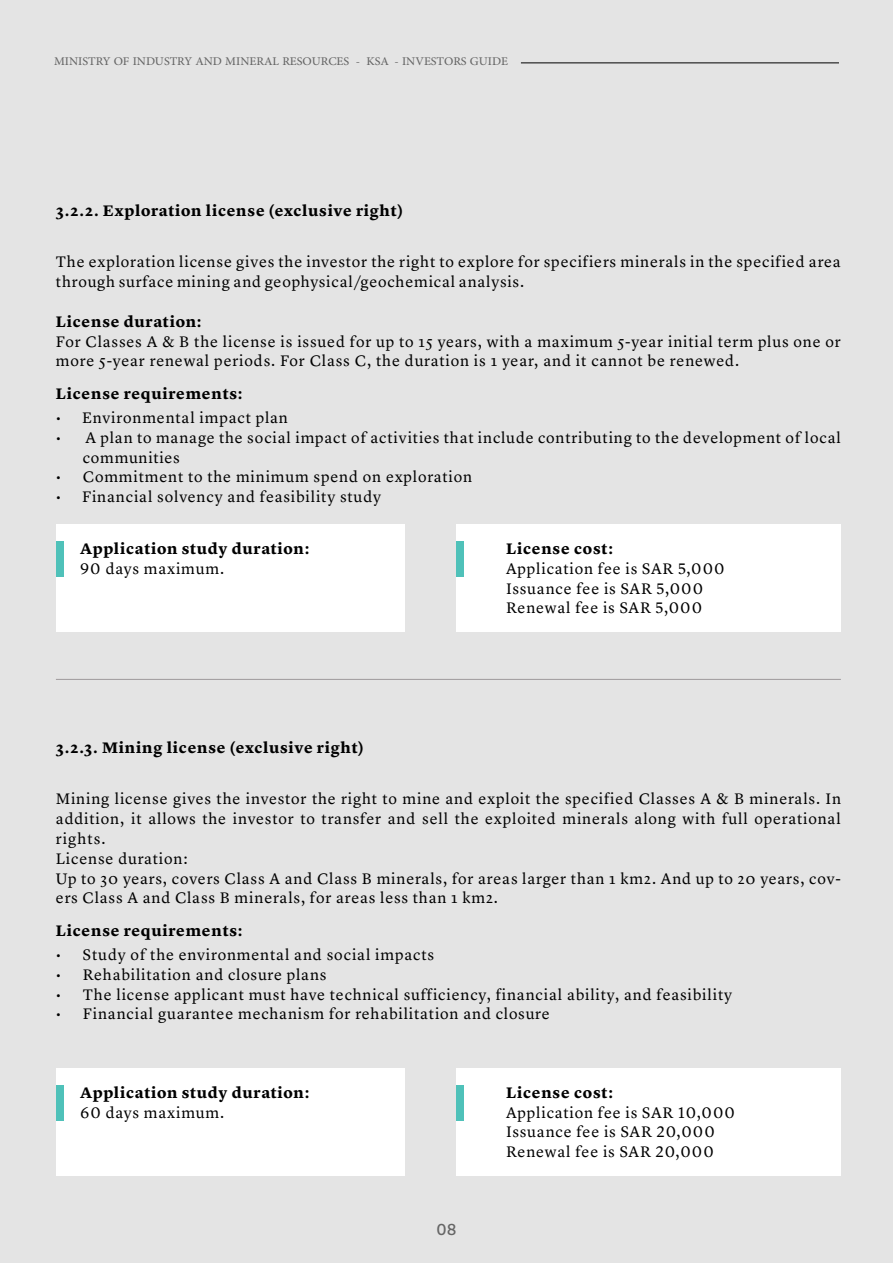
<style>
.page{position:relative;width:893px;height:1263px;background:#e4e4e4}
.page>*{position:absolute;margin:0;border:0;box-sizing:border-box;transform-origin:0 0}
.t1{font:16.5px/19.8px "Lyon Arabic Text";letter-spacing:.05em;color:#000}
.t2{font:700 16.5px "Lyon Arabic Text";letter-spacing:.05em;color:#000}
.t3{font:16.5px "Adobe Arabic";color:#666}
.t4{font:500 16.5px "Diodrum Arabic";color:#666}
</style>
<div class="page">
<hr style="left:521px;top:63px;width:318px;height:1px;background:#000">
<hr style="left:56px;top:679px;width:785px;height:1px;background:#9e999c">
<div style="left:56px;top:524px;width:348px;height:107px;background:#fff"></div>
<div style="left:456px;top:524px;width:385px;height:107px;background:#fff"></div>
<div style="left:56px;top:541px;width:8px;height:36px;background:#4fc1b9"></div>
<div style="left:456px;top:541px;width:8px;height:36px;background:#4fc1b9"></div>
<div style="left:56px;top:1068px;width:348px;height:107px;background:#fff"></div>
<div style="left:456px;top:1068px;width:385px;height:107px;background:#fff"></div>
<div style="left:56px;top:1085px;width:8px;height:36px;background:#4fc1b9"></div>
<div style="left:456px;top:1085px;width:8px;height:36px;background:#4fc1b9"></div>
<p class="t3" style="left:54px;top:50px;width:455px">MINISTRY OF INDUSTRY AND MINERAL RESOURCES - KSA - INVESTORS GUIDE</p>
<p class="t2" style="left:56px;top:201px;width:348px">3.2.2. Exploration license (exclusive right)</p>
<p class="t1" style="left:56px;top:252px;width:786px">The exploration license gives the investor the right to explore for specifiers minerals in the specified area through surface mining and geophysical/geochemical analysis.</p>
<p class="t2" style="left:56px;top:311px;width:147px">License duration:</p>
<p class="t1" style="left:56px;top:331px;width:786px">For Classes A &amp; B the license is issued for up to 15 years, with a maximum 5-year initial term plus one or more 5-year renewal periods. For Class C, the duration is 1 year, and it cannot be renewed.</p>
<p class="t2" style="left:56px;top:384px;width:188px">License requirements:</p>
<p class="t1" style="left:56px;top:407px;width:233px">• Environmental impact plan</p>
<p class="t1" style="left:83px;top:427px;width:759px;text-indent:-27px">• A plan to manage the social impact of activities that include contributing to the development of local communities</p>
<p class="t1" style="left:56px;top:467px;width:418px">• Commitment to the minimum spend on exploration</p>
<p class="t1" style="left:56px;top:487px;width:327px">• Financial solvency and feasibility study</p>
<p class="t2" style="left:80px;top:538px;width:231px">Application study duration:</p>
<p class="t1" style="left:80px;top:558px;width:146px">90 days maximum.</p>
<p class="t2" style="left:56px;top:738px;width:309px">3.2.3. Mining license (exclusive right)</p>
<p class="t2" style="left:506px;top:538px;width:108px">License cost:</p>
<p class="t1" style="left:506px;top:558px;width:220px">Application fee is SAR 5,000<br>Issuance fee is SAR 5,000<br>Renewal fee is SAR 5,000</p>
<p class="t1" style="left:56px;top:789px;width:787px">Mining license gives the investor the right to mine and exploit the specified Classes A &amp; B minerals. In addition, it allows the investor to transfer and sell the exploited minerals along with full operational rights.<br>License duration:<br>Up to 30 years, covers Class A and Class B minerals, for areas larger than 1 km2. And up to 20 years, cov&shy;ers Class A and Class B minerals, for areas less than 1 km2.</p>
<p class="t2" style="left:56px;top:921px;width:188px">License requirements:</p>
<p class="t1" style="left:56px;top:944px;width:380px">• Study of the environmental and social impacts</p>
<p class="t1" style="left:56px;top:964px;width:272px">• Rehabilitation and closure plans</p>
<p class="t1" style="left:56px;top:984px;width:677px">• The license applicant must have technical sufficiency, financial ability, and feasibility</p>
<p class="t1" style="left:56px;top:1004px;width:495px">• Financial guarantee mechanism for rehabilitation and closure</p>
<p class="t2" style="left:80px;top:1082px;width:231px">Application study duration:</p>
<p class="t1" style="left:80px;top:1102px;width:146px">60 days maximum.</p>
<p class="t4" style="left:436px;top:1219px;width:21px">08</p>
<p class="t2" style="left:506px;top:1082px;width:108px">License cost:</p>
<p class="t1" style="left:506px;top:1102px;width:230px">Application fee is SAR 10,000<br>Issuance fee is SAR 20,000<br>Renewal fee is SAR 20,000</p>
</div>
